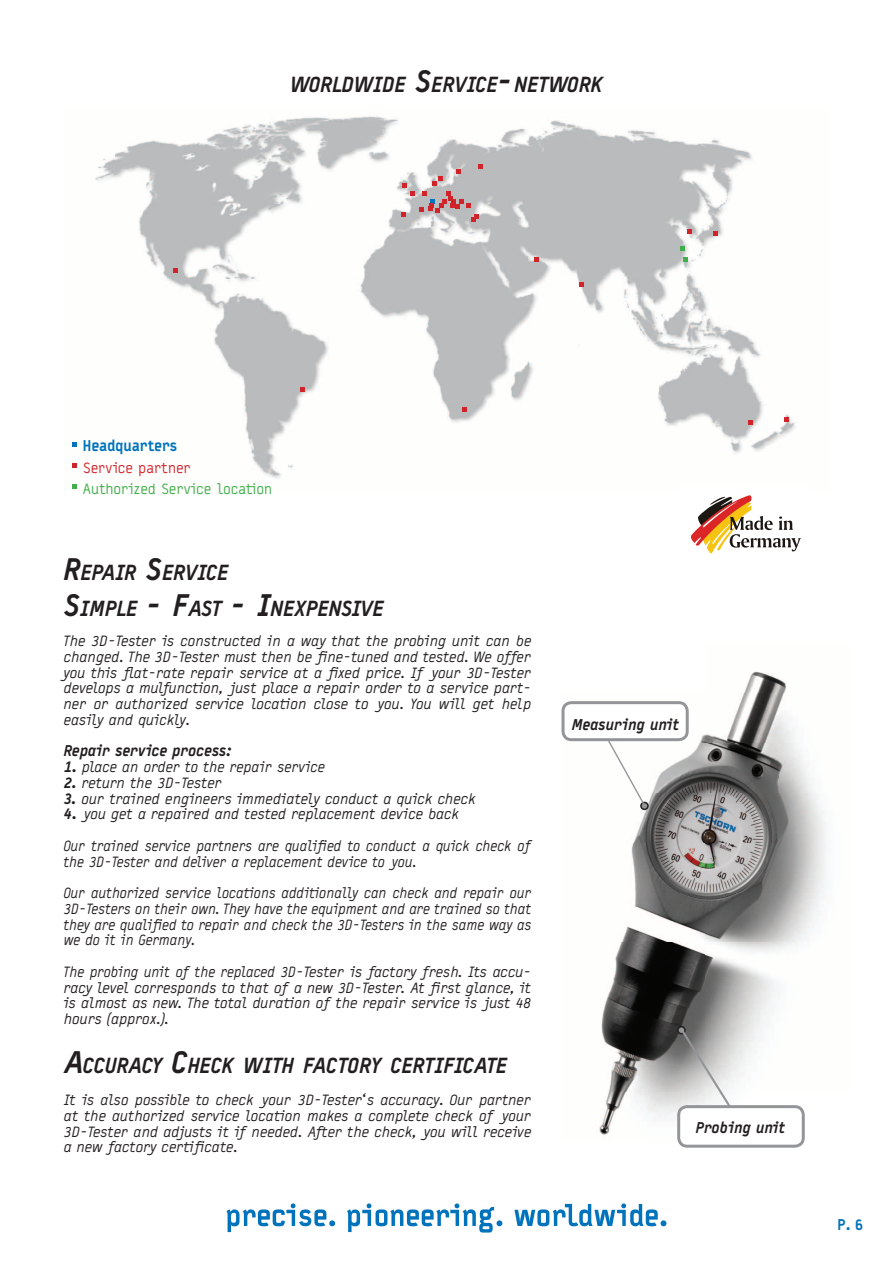
<style>
.page{position:relative;width:893px;height:1263px;background:#fff}
.page>*{position:absolute;margin:0;border:0;box-sizing:border-box;transform-origin:0 0}
.t1{font:italic 900 21px/36px "Typestar";color:#231f20}
.t2{font:italic 15px/15.8px "Typestar";letter-spacing:-.01em;color:#231f20;text-align:justify}
.t3{font:italic 15px/15.8px "Typestar";letter-spacing:-.01em;color:#231f20;text-align:justify;scale:.94 1}
.t4{font:italic 900 15px "Typestar";letter-spacing:-.02em;color:#231f20}
.t5{font:15px "Typestar";letter-spacing:-.01em;color:#40ae49}
.t6{font:italic 15px "Typestar";letter-spacing:-.03em;color:#231f20}
.t7{font:900 15px "Typestar";letter-spacing:-.02em;color:#0073bc}
.t8{font:15px "Typestar";letter-spacing:-.015em;color:#d1232a}
.s1{font-size:30px}
.s2{font-weight:900}
</style>
<div class="page">
<img style="left:599px;top:671px;width:230px;height:464px">
<svg style="left:677px;top:1026px;width:128px;height:122px"></svg>
<svg style="left:561px;top:701px;width:128px;height:109px"></svg>
<img style="left:72px;top:116px;width:724px;height:369px">
<svg style="left:534px;top:258px;width:5px;height:4px"></svg>
<svg style="left:463px;top:407px;width:4px;height:4px"></svg>
<svg style="left:579px;top:282px;width:4px;height:4px"></svg>
<svg style="left:680px;top:246px;width:4px;height:4px"></svg>
<svg style="left:683px;top:258px;width:5px;height:4px"></svg>
<svg style="left:688px;top:229px;width:4px;height:4px"></svg>
<svg style="left:713px;top:231px;width:4px;height:4px"></svg>
<svg style="left:748px;top:420px;width:5px;height:4px"></svg>
<svg style="left:401px;top:164px;width:81px;height:58px"></svg>
<svg style="left:301px;top:387px;width:4px;height:4px"></svg>
<svg style="left:173px;top:268px;width:5px;height:4px"></svg>
<svg style="left:72px;top:442px;width:5px;height:4px"></svg>
<svg style="left:72px;top:463px;width:5px;height:5px"></svg>
<svg style="left:72px;top:485px;width:5px;height:4px"></svg>
<svg style="left:784px;top:418px;width:5px;height:4px"></svg>
<svg style="left:226px;top:1203px;width:109px;height:29px"></svg>
<svg style="left:347px;top:1203px;width:155px;height:29px"></svg>
<svg style="left:514px;top:1203px;width:152px;height:23px"></svg>
<div style="left:680px;top:484px;width:128px;height:77px;background:#fff"></div>
<svg style="left:691px;top:495px;width:110px;height:59px"></svg>
<h1 class="t1" style="left:290px;top:66px;width:314px">WORLDWIDE <span class="s1">S</span>ERVICE<span class="s1">-</span>NETWORK</h1>
<p class="t7" style="left:83px;top:437px;width:96px">Headquarters</p>
<p class="t8" style="left:83px;top:459px;width:109px">Service partner</p>
<p class="t5" style="left:83px;top:480px;width:191px">Authorized Service location</p>
<h1 class="t1" style="left:64px;top:555px;width:321px"><span class="s1">R</span>EPAIR <span class="s1">S</span>ERVICE<br><span class="s1">S</span>IMPLE <span class="s1">- F</span>AST <span class="s1">- I</span>NEXPENSIVE</h1>
<p class="t2" style="left:64px;top:633px;width:469px">The 3D-Tester is constructed in a way that the probing unit can be changed. The 3D-Tester must then be fine-tuned and tested. We offer you this flat-rate repair service at a fixed price. If your 3D-Tester develops a mulfunction, just place a repair order to a service part&shy;ner or authorized service location close to you. You will get help easily and quickly.</p>
<p class="t4" style="left:64px;top:742px;width:169px">Repair service process:</p>
<p class="t2" style="left:64px;top:759px;width:263px"><span class="s2">1.</span> place an order to the repair service</p>
<p class="t6" style="left:64px;top:774px;width:160px"><span class="s2">2.</span> return the 3D-Tester</p>
<p class="t2" style="left:64px;top:791px;width:414px"><span class="s2">3.</span> our trained engineers immediately conduct a quick check</p>
<p class="t2" style="left:64px;top:798px;width:469px;line-height:31.5px"><span class="s2">4.</span> you get a repaired and tested replacement device back<br>Our trained service partners are qualified to conduct a quick check of</p>
<p class="t3" style="left:64px;top:846px;width:499px;line-height:31.5px">the 3D-Tester and deliver a replacement device to you.<br>Our authorized service locations additionally can check and repair our</p>
<p class="t3" style="left:64px;top:901px;width:499px">3D-Testers on their own. They have the equipment and are trained so that they are qualified to repair and check the 3D-Testers in the same way as we do it in Germany.</p>
<p class="t3" style="left:64px;top:964px;width:499px">The probing unit of the replaced 3D-Tester is factory fresh. Its accu&shy;racy level corresponds to that of a new 3D-Tester. At first glance, it is almost as new. The total duration of the repair service is just 48 hours (approx.).</p>
<h1 class="t1" style="left:64px;top:1047px;width:445px"><span class="s1">A</span>CCURACY <span class="s1">C</span>HECK WITH FACTORY CERTIFICATE</h1>
<p class="t2" style="left:64px;top:1092px;width:469px">It is also possible to check your 3D-Tester‘s accuracy. Our partner at the authorized service location makes a complete check of your 3D-Tester and adjusts it if needed. After the check, you will receive a new factory certificate.</p>
<p class="t4" style="left:572px;top:715px;width:109px">Measuring unit</p>
<p class="t4" style="left:696px;top:1118px;width:91px">Probing unit</p>
<p class="t7" style="left:837px;top:1215px;width:28px">P. 6</p>
</div>
